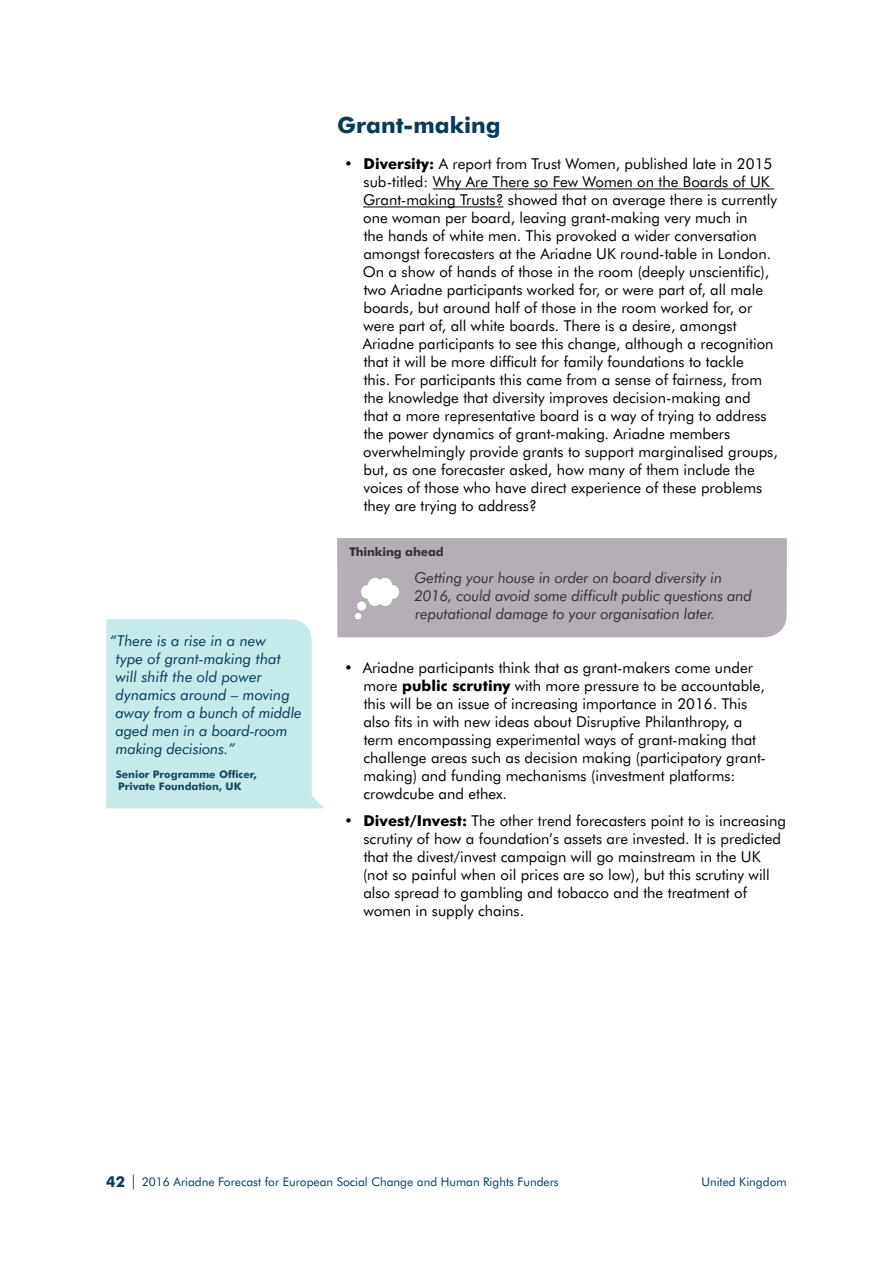
<style>
.page{position:relative;width:893px;height:1263px;background:#fff}
.page>*{position:absolute;margin:0;border:0;box-sizing:border-box;transform-origin:0 0}
.t1{font:700 22.5px "Futura BT";color:#063b5a}
.t2{font:15px/18px "Futura BT";color:#000}
.t3{font:italic 15px/18px "Futura BT";color:#063b5a}
.t4{font:italic 15px/18px "Futura BT";letter-spacing:-.01em;color:#343433}
.t5{font:12px "Futura BT";color:#063b5a}
.t6{font:700 12px "Futura BT";letter-spacing:-.01em;color:#343433}
.t7{font:700 10.5px/12.6px "Futura BT";color:#184a62}
.s1{font-weight:700}
.s2{font-weight:700;font-size:15px}
.s3{font-size:15px;color:#4a3e53}
</style>
<div class="page">
<hr style="left:433px;top:189px;width:341px;height:1px;background:#000">
<hr style="left:363px;top:207px;width:140px;height:1px;background:#000">
<svg style="left:337px;top:566px;width:450px;height:72px"></svg>
<div style="left:337px;top:538px;width:450px;height:28px;border:3px solid #b5aeb6"></div>
<div style="left:339px;top:540px;width:446px;height:96px;background:#b5aeb6"></div>
<div style="left:106px;top:619px;width:218px;height:189px;background:#c6eae9"></div>
<h1 class="t1" style="left:337px;top:112px;width:165px">Grant-making</h1>
<p class="t2" style="left:363px;top:155px;width:417px;text-indent:-19px"><span class="s1">• Diversity:</span> A report from Trust Women, published late in 2015 sub-titled: Why Are There so Few Women on the Boards of UK Grant-making Trusts? showed that on average there is currently one woman per board, leaving grant-making very much in<br>the hands of white men. This provoked a wider conversation amongst forecasters at the Ariadne UK round-table in London.<br>On a show of hands of those in the room (deeply unscientific), two Ariadne participants worked for, or were part of, all male boards, but around half of those in the room worked for, or were part of, all white boards. There is a desire, amongst Ariadne participants to see this change, although a recognition that it will be more difficult for family foundations to tackle<br>this. For participants this came from a sense of fairness, from the knowledge that diversity improves decision-making and that a more representative board is a way of trying to address the power dynamics of grant-making. Ariadne members overwhelmingly provide grants to support marginalised groups, but, as one forecaster asked, how many of them include the voices of those who have direct experience of these problems they are trying to address?</p>
<p class="t6" style="left:349px;top:544px;width:96px">Thinking ahead</p>
<p class="t3" style="left:116px;top:632px;width:188px;text-indent:-6px">“There is a rise in a new<br>type of grant-making that will shift the old power dynamics around – moving away from a bunch of middle aged men in a board-room making decisions.”</p>
<p class="t7" style="left:116px;top:767px;width:142px">Senior Programme Officer,<br>Private Foundation, UK</p>
<p class="t4" style="left:414px;top:569px;width:339px">Getting your house in order on board diversity in<br>2016, could avoid some difficult public questions and reputational damage to your organisation later.</p>
<p class="t2" style="left:363px;top:659px;width:404px;text-indent:-19px">• Ariadne participants think that as grant-makers come under more <span class="s1">public scrutiny</span> with more pressure to be accountable, this will be an issue of increasing importance in 2016. This also fits in with new ideas about Disruptive Philanthropy, a term encompassing experimental ways of grant-making that challenge areas such as decision making (participatory grant&shy;making) and funding mechanisms (investment platforms: crowdcube and ethex.</p>
<p class="t2" style="left:363px;top:812px;width:425px;text-indent:-19px"><span class="s1">• Divest/Invest:</span> The other trend forecasters point to is increasing scrutiny of how a foundation’s assets are invested. It is predicted that the divest/invest campaign will go mainstream in the UK (not so painful when oil prices are so low), but this scrutiny will also spread to gambling and tobacco and the treatment of women in supply chains.</p>
<p class="t5" style="left:106px;top:1175px;width:454px"><span class="s2">42</span> <span class="s3">|</span> 2016 Ariadne Forecast for European Social Change and Human Rights Funders</p>
<p class="t5" style="left:701px;top:1175px;width:87px">United Kingdom</p>
</div>
